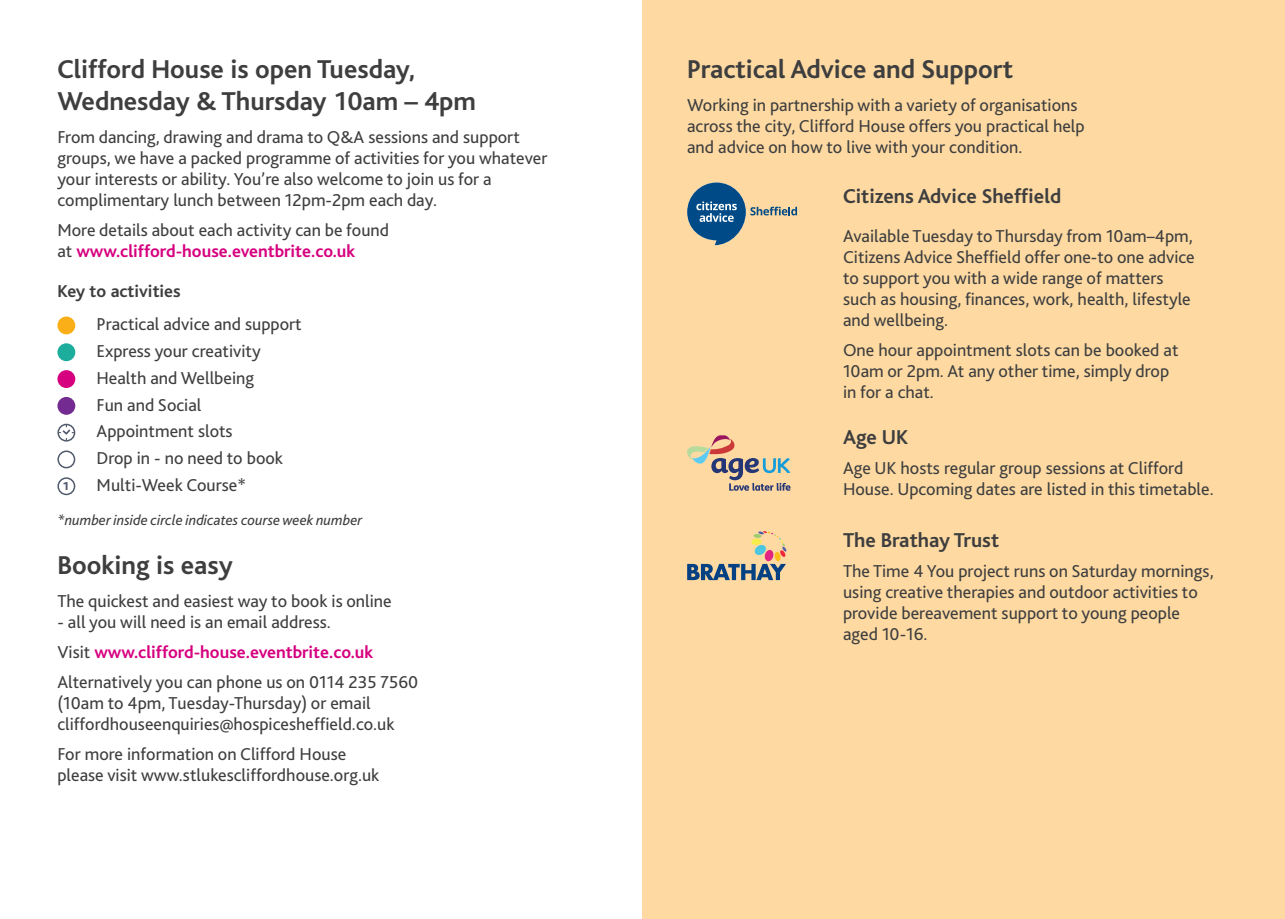
<style>
.page{position:relative;width:1285px;height:919px;background:#fff}
.page>*{position:absolute;margin:0;border:0;box-sizing:border-box;transform-origin:0 0}
.t1{font:700 27px/31.5px "Bliss";color:#3e3e3f}
.t2{font:700 21px "Bliss";color:#3e3e3f}
.t3{font:18px/21px "Bliss";color:#3e3e3f}
.t4{font:700 18px "Bliss";color:#3e3e3f}
.t5{font:italic 15px "Bliss";color:#3e3e3f}
.t6{font:800 12px "Bliss";color:#515b6c}
.s1{font-weight:700;color:#d6017f}
</style>
<div class="page">
<div style="left:57px;top:316px;width:18px;height:18px;background:#faaf18;border-radius:50%"></div>
<div style="left:57px;top:343px;width:18px;height:18px;background:#1cad9c;border-radius:50%"></div>
<div style="left:57px;top:370px;width:18px;height:18px;background:#d6017f;border-radius:50%"></div>
<div style="left:57px;top:397px;width:18px;height:18px;background:#742b91;border-radius:50%"></div>
<div style="left:57px;top:450px;width:18px;height:18px;border:2px solid #515b6c;border-radius:50%"></div>
<div style="left:57px;top:423px;width:18px;height:18px;border:2px solid #515b6c;border-radius:50%"></div>
<svg style="left:59px;top:425px;width:15px;height:15px"></svg>
<div style="left:57px;top:477px;width:18px;height:18px;border:2px solid #515b6c;border-radius:50%"></div>
<div style="left:642px;top:0;width:642px;height:918px;background:#fedaa2"></div>
<svg style="left:687px;top:435px;width:103px;height:55px"></svg>
<svg style="left:687px;top:182px;width:109px;height:63px"></svg>
<svg style="left:687px;top:531px;width:99px;height:49px"></svg>
<h1 class="t1" style="left:57px;top:54px;width:420px">Clifford House is open Tuesday,<br>Wednesday &amp; Thursday 10am – 4pm</h1>
<p class="t3" style="left:57px;top:126px;width:491px">From dancing, drawing and drama to Q&amp;A sessions and support groups, we have a packed programme of activities for you whatever your interests or ability. You’re also welcome to join us for a complimentary lunch between 12pm-2pm each day.</p>
<p class="t3" style="left:57px;top:219px;width:333px">More details about each activity can be found at <span class="s1">www.clifford-house.eventbrite.co.uk</span></p>
<p class="t4" style="left:57px;top:282px;width:125px">Key to activities</p>
<p class="t3" style="left:96px;top:314px;width:207px">Practical advice and support</p>
<p class="t3" style="left:96px;top:337px;width:166px;line-height:26.8px">Express your creativity<br>Health and Wellbeing<br>Fun and Social</p>
<p class="t3" style="left:97px;top:421px;width:137px">Appointment slots</p>
<p class="t3" style="left:96px;top:447px;width:188px">Drop in - no need to book</p>
<p class="t6" style="left:63px;top:480px;width:8px">1</p>
<p class="t3" style="left:97px;top:474px;width:151px">Multi-Week Course*</p>
<p class="t5" style="left:57px;top:510px;width:306px">*number inside circle indicates course week number</p>
<h1 class="t1" style="left:57px;top:550px;width:177px">Booking is easy</h1>
<p class="t3" style="left:57px;top:590px;width:336px">The quickest and easiest way to book is online</p>
<p class="t3" style="left:57px;top:607px;width:362px;line-height:30px">- all you will need is an email address.<br>Visit <span class="s1">www.clifford-house.eventbrite.co.uk<br></span>Alternatively you can phone us on 0114 235 7560</p>
<p class="t3" style="left:57px;top:692px;width:339px">(10am to 4pm, Tuesday-Thursday) or email cliffordhouseenquiries@hospicesheffield.co.uk</p>
<p class="t3" style="left:57px;top:743px;width:323px">For more information on Clifford House please visit www.stlukescliffordhouse.org.uk</p>
<h1 class="t1" style="left:687px;top:54px;width:327px">Practical Advice and Support</h1>
<p class="t3" style="left:687px;top:95px;width:399px">Working in partnership with a variety of organisations across the city, Clifford House offers you practical help and advice on how to live with your condition.</p>
<p class="t2" style="left:842px;top:185px;width:219px">Citizens Advice Sheffield</p>
<p class="t3" style="left:842px;top:225px;width:353px">Available Tuesday to Thursday from 10am–4pm, Citizens Advice Sheffield offer one-to one advice to support you with a wide range of matters such as housing, finances, work, health, lifestyle and wellbeing.</p>
<p class="t3" style="left:842px;top:339px;width:337px">One hour appointment slots can be booked at<br>10am or 2pm. At any other time, simply drop in for a chat.</p>
<p class="t2" style="left:842px;top:426px;width:67px">Age UK</p>
<p class="t3" style="left:842px;top:457px;width:372px">Age UK hosts regular group sessions at Clifford<br>House. Upcoming dates are listed in this timetable.</p>
<p class="t2" style="left:842px;top:529px;width:158px">The Brathay Trust</p>
<p class="t3" style="left:842px;top:560px;width:372px">The Time 4 You project runs on Saturday mornings, using creative therapies and outdoor activities to provide bereavement support to young people aged 10-16.</p>
</div>
